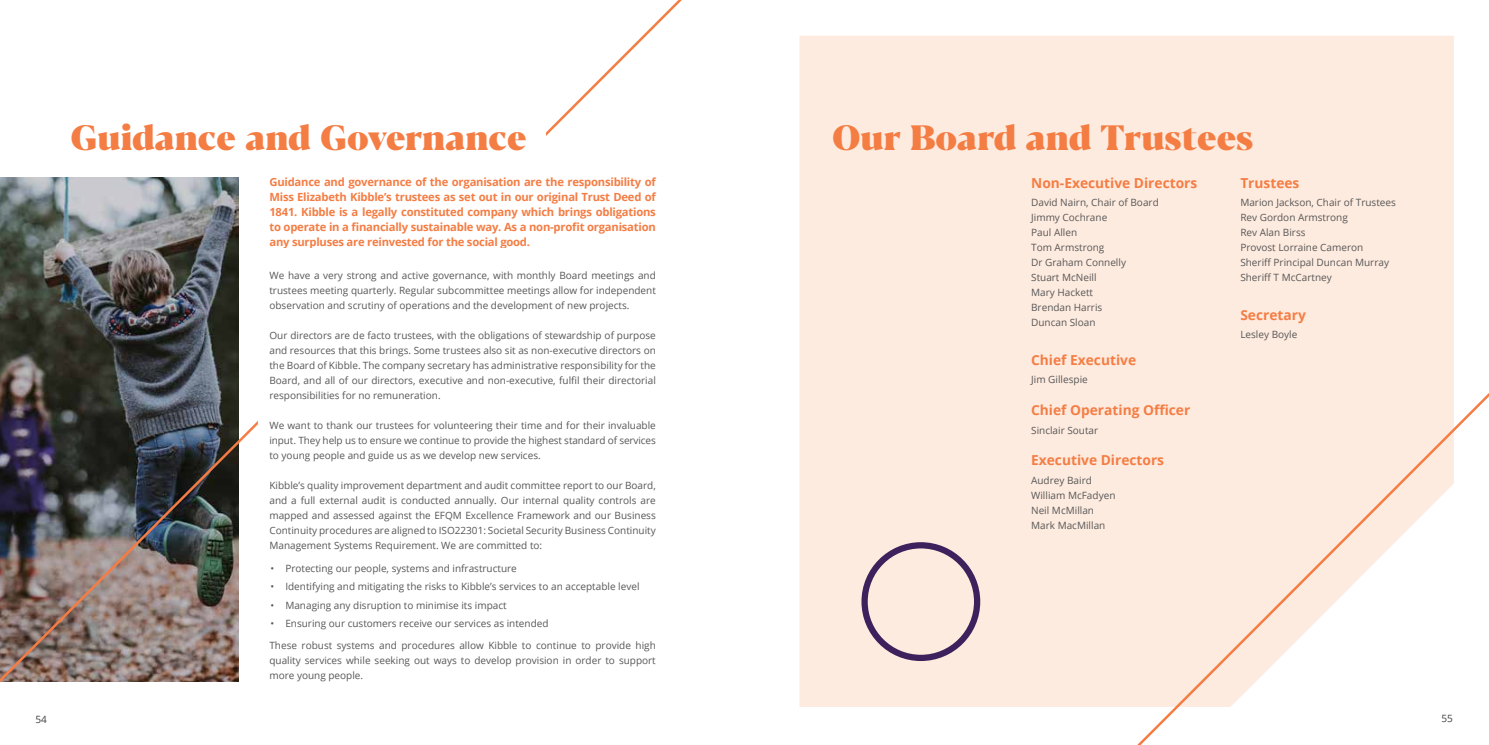
<style>
.page{position:relative;width:1489px;height:745px;background:#fff}
.page>*{position:absolute;margin:0;border:0;box-sizing:border-box;transform-origin:0 0}
.t1{font:800 35px "Blacker Display";color:#f47d44}
.t2{font:700 13.75px "Open Sans";color:#f47d44}
.t3{font:700 11.25px/15px "Open Sans";letter-spacing:-.02em;color:#f47d44;text-align:justify}
.t4{font:10px/15px "Open Sans";color:#575757;text-align:justify}
.t5{font:10px "Open Sans";color:#414042}
</style>
<div class="page">
<img style="left:0;top:0;width:682px;height:683px">
<div style="left:799px;top:36px;width:654px;height:670px;background:#feebdf"></div>
<div style="left:71px;top:124px;width:475px;height:53px;background:#fff"></div>
<div style="left:269px;top:177px;width:387px;height:80px;background:#fff"></div>
<div style="left:258px;top:397px;width:34px;height:64px;background:#fff"></div>
<div style="left:269px;top:248px;width:387px;height:458px;background:#fff"></div>
<div style="left:861px;top:542px;width:119px;height:118px;border:6px solid #3d215c;border-radius:50%"></div>
<svg style="left:1097px;top:369px;width:391px;height:375px"></svg>
<h1 class="t1" style="left:71px;top:116px;width:457px">Guidance and Governance</h1>
<p class="t3" style="left:269px;top:174px;width:388px">Guidance and governance of the organisation are the responsibility of Miss Elizabeth Kibble’s trustees as set out in our original Trust Deed of 1841. Kibble is a legally constituted company which brings obligations to operate in a financially sustainable way. As a non-profit organisation any surpluses are reinvested for the social good.</p>
<p class="t4" style="left:269px;top:267px;width:388px">We have a very strong and active governance, with monthly Board meetings and trustees meeting quarterly. Regular subcommittee meetings allow for independent observation and scrutiny of operations and the development of new projects.</p>
<p class="t4" style="left:269px;top:327px;width:388px">Our directors are de facto trustees, with the obligations of stewardship of purpose and resources that this brings. Some trustees also sit as non-executive directors on the Board of Kibble. The company secretary has administrative responsibility for the Board, and all of our directors, executive and non-executive, fulfil their directorial responsibilities for no remuneration.</p>
<p class="t4" style="left:269px;top:417px;width:388px">We want to thank our trustees for volunteering their time and for their invaluable input. They help us to ensure we continue to provide the highest standard of services to young people and guide us as we develop new services.</p>
<p class="t4" style="left:269px;top:477px;width:388px">Kibble’s quality improvement department and audit committee report to our Board, and a full external audit is conducted annually. Our internal quality controls are mapped and assessed against the EFQM Excellence Framework and our Business Continuity procedures are aligned to ISO22301: Societal Security Business Continuity Management Systems Requirement. We are committed to:</p>
<p class="t4" style="left:270px;top:559px;width:248px">• Protecting our people, systems and infrastructure</p>
<p class="t4" style="left:270px;top:578px;width:371px">• Identifying and mitigating the risks to Kibble’s services to an acceptable level</p>
<p class="t4" style="left:270px;top:597px;width:238px">• Managing any disruption to minimise its impact</p>
<p class="t4" style="left:270px;top:615px;width:280px">• Ensuring our customers receive our services as intended</p>
<p class="t4" style="left:269px;top:637px;width:388px">These robust systems and procedures allow Kibble to continue to provide high quality services while seeking out ways to develop provision in order to support more young people.</p>
<h1 class="t1" style="left:832px;top:116px;width:422px">Our Board and Trustees</h1>
<h2 class="t2" style="left:1031px;top:173px;width:168px">Non-Executive Directors</h2>
<p class="t4" style="left:1031px;top:194px;width:129px;text-align:left">David Nairn, Chair of Board<br>Jimmy Cochrane<br>Paul Allen<br>Tom Armstrong<br>Dr Graham Connelly<br>Stuart McNeill<br>Mary Hackett<br>Brendan Harris<br>Duncan Sloan</p>
<h2 class="t2" style="left:1031px;top:350px;width:106px">Chief Executive</h2>
<p class="t4" style="left:1031px;top:372px;width:58px">Jim Gillespie</p>
<h2 class="t2" style="left:1031px;top:400px;width:161px">Chief Operating Officer</h2>
<p class="t4" style="left:1031px;top:422px;width:69px">Sinclair Soutar</p>
<h2 class="t2" style="left:1031px;top:450px;width:134px">Executive Directors</h2>
<p class="t4" style="left:1031px;top:472px;width:86px;text-align:left">Audrey Baird<br>William McFadyen<br>Neil McMillan<br>Mark MacMillan</p>
<h2 class="t2" style="left:1240px;top:173px;width:61px">Trustees</h2>
<p class="t4" style="left:1240px;top:194px;width:157px;text-align:left">Marion Jackson, Chair of Trustees<br>Rev Gordon Armstrong<br>Rev Alan Birss<br>Provost Lorraine Cameron<br>Sheriff Principal Duncan Murray<br>Sheriff T McCartney</p>
<h2 class="t2" style="left:1240px;top:305px;width:67px">Secretary</h2>
<p class="t4" style="left:1240px;top:327px;width:59px">Lesley Boyle</p>
<p class="t5" style="left:35px;top:712px;width:13px">54</p>
<p class="t5" style="left:1441px;top:711px;width:13px">55</p>
</div>
